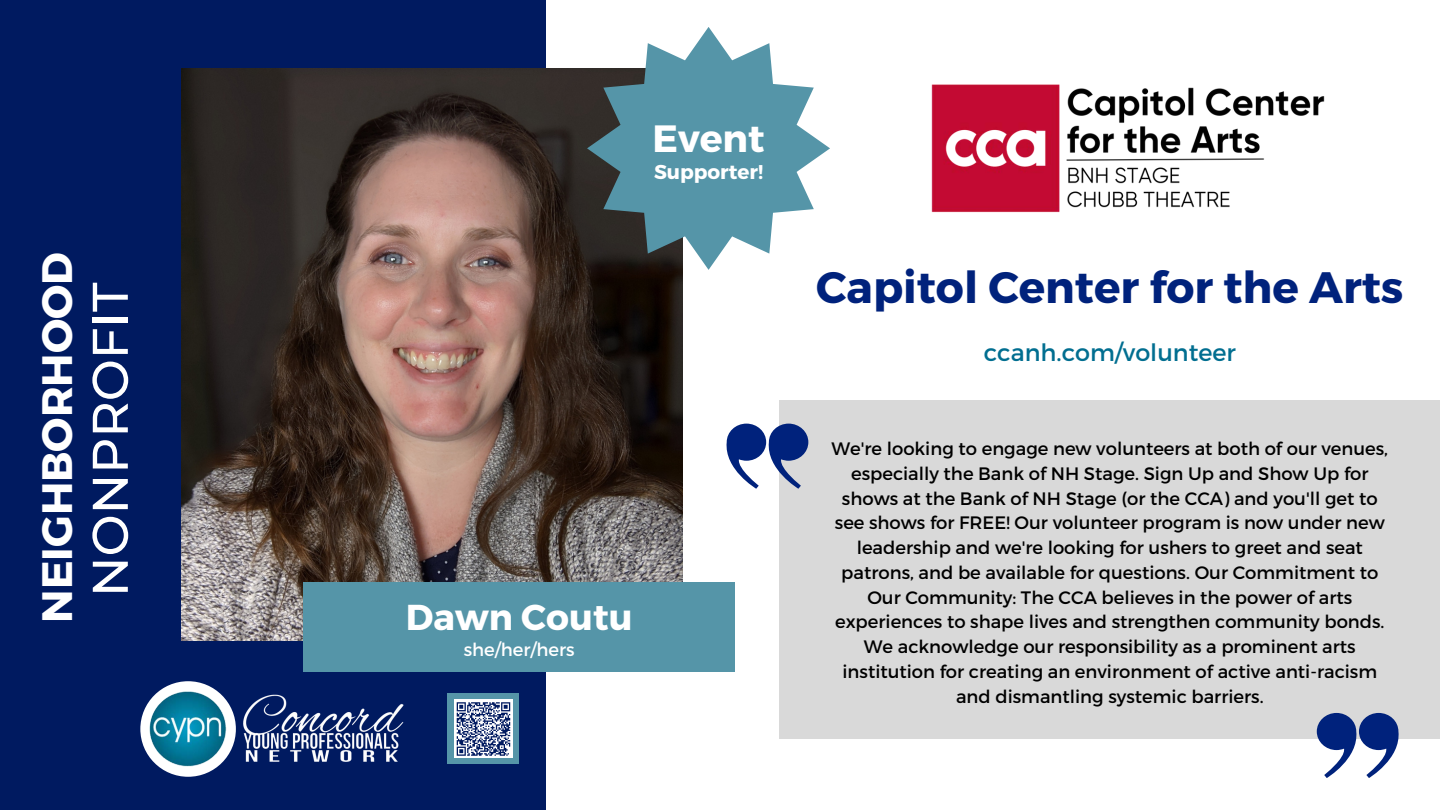
<style>
.page{position:relative;width:1440px;height:810px;background:#fff}
.page>*{position:absolute;margin:0;border:0;box-sizing:border-box;transform-origin:0 0}
.t1{font:500 50.1px "Montserrat";color:#fff}
.t2{font:700 44px "Montserrat";color:#00227c}
.t3{font:700 42.5px "Montserrat";color:#fff}
.t4{font:700 38px "Montserrat";color:#fff}
.t5{font:700 36px "Montserrat";color:#fff}
.t6{font:23.9px "Montserrat";color:#016e90}
.t7{font:700 20px "Montserrat";color:#fff}
.t8{font:18px/24.8px "Montserrat";color:#000;text-align:center}
.t9{font:18px "Montserrat";color:#fff}
</style>
<div class="page">
<div style="left:0;top:0;width:546px;height:810px;background:#001a60"></div>
<img style="left:182px;top:69px;width:500px;height:571px">
<div style="left:304px;top:582px;width:431px;height:90px;background:#5595a8"></div>
<img style="left:243px;top:694px;width:161px;height:68px">
<div style="left:140px;top:681px;width:96px;height:96px;background:#fff;border-radius:50%"></div>
<img style="left:149px;top:690px;width:78px;height:78px;border-radius:50%">
<div style="left:448px;top:694px;width:71px;height:70px;background:#5595a8"></div>
<div style="left:454px;top:700px;width:59px;height:58px;background:#fff"></div>
<svg style="left:456px;top:702px;width:55px;height:54px"></svg>
<div style="left:780px;top:400px;width:660px;height:338px;background:#d9d9d9"></div>
<svg style="left:1317px;top:713px;width:84px;height:65px"></svg>
<svg style="left:726px;top:424px;width:82px;height:65px"></svg>
<img style="left:931px;top:84px;width:394px;height:129px">
<svg style="left:587px;top:27px;width:243px;height:243px;fill:#5595a8"></svg>
<p class="t3" style="left:29px;top:623px;width:372px;rotate:-90deg">NEIGHBORHOOD</p>
<p class="t1" style="left:79px;top:597px;width:316px;rotate:-90deg">NONPROFIT</p>
<p class="t4" style="left:652px;top:113px;width:114px">Event</p>
<p class="t7" style="left:654px;top:159px;width:111px">Supporter!</p>
<p class="t5" style="left:406px;top:593px;width:228px">Dawn Coutu</p>
<p class="t9" style="left:464px;top:638px;width:112px">she/her/hers</p>
<p class="t2" style="left:816px;top:259px;width:589px">Capitol Center for the Arts</p>
<p class="t6" style="left:984px;top:337px;width:254px">ccanh.com/volunteer</p>
<p class="t8" style="left:832px;top:435px;width:558px">We're looking to engage new volunteers at both of our venues, especially the Bank of NH Stage. Sign Up and Show Up for shows at the Bank of NH Stage (or the CCA) and you'll get to see shows for FREE! Our volunteer program is now under new leadership and we're looking for ushers to greet and seat patrons, and be available for questions. Our Commitment to Our Community: The CCA believes in the power of arts experiences to shape lives and strengthen community bonds.<br>We acknowledge our responsibility as a prominent arts institution for creating an environment of active anti-racism and dismantling systemic barriers.</p>
</div>
